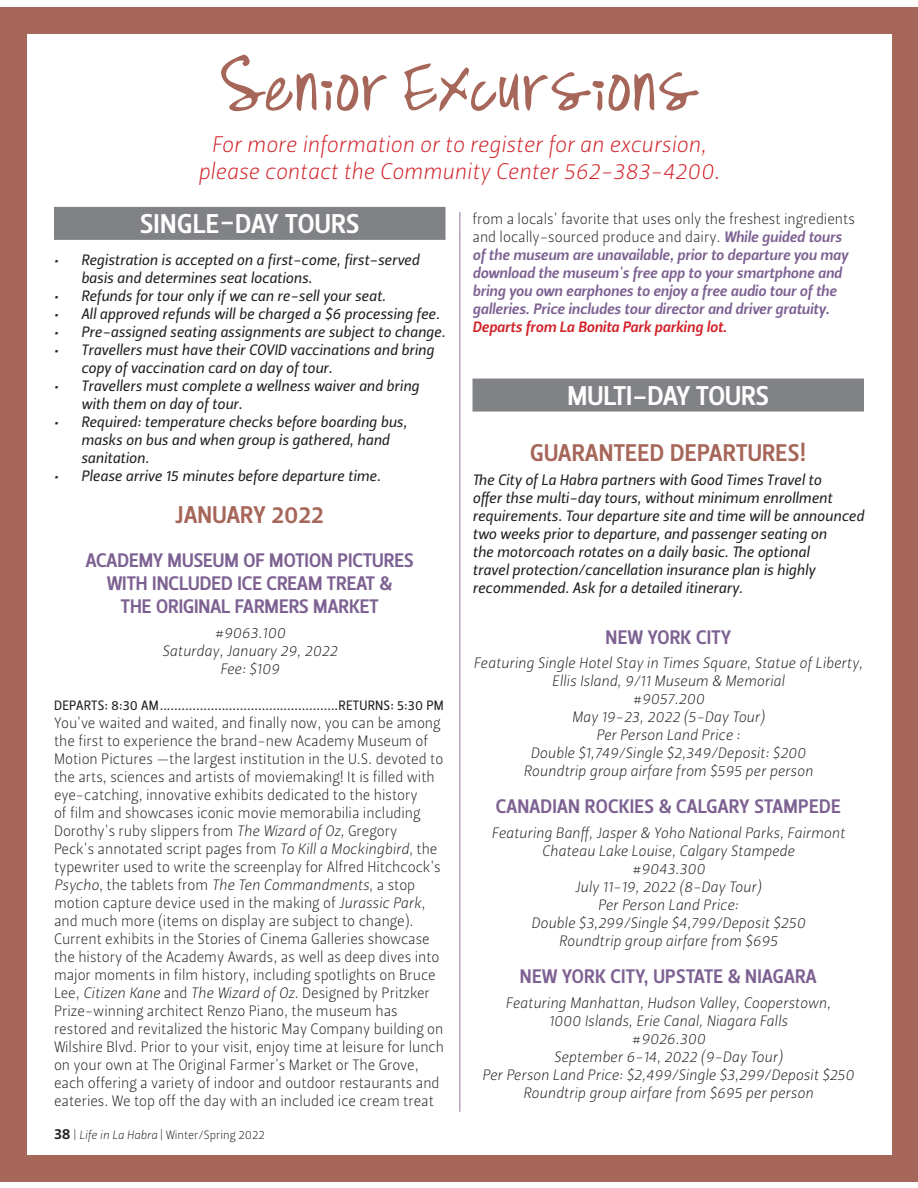
<style>
.page{position:relative;width:918px;height:1188px;background:#fff}
.page>*{position:absolute;margin:0;border:0;box-sizing:border-box;transform-origin:0 0}
.t1{font:72px "High Strung";color:#a66659}
.t2{font:27px "Leitura Sans Grot 3";color:#fff}
.t3{font:24px "Leitura Sans Grot 3";letter-spacing:.015em;color:#a66659}
.t4{font:22.5px/27px "Leitura Sans Italic 1";color:#d2232a;text-align:center}
.t5{font:19.5px/23.4px "Leitura Sans Grot 3";color:#7d6192;text-align:center}
.t6{font:15px/18px "Leitura Sans Grot 1";color:#231f20}
.t7{font:15px/18px "Leitura Sans Italic 2";color:#231f20}
.t8{font:15px/18px "Leitura Sans Italic 1";color:#231f20;text-align:center}
.t9{font:15px/18px "Leitura Sans Italic 3";color:#7d6192}
.t10{font:15px "Leitura Sans Italic 3";color:#d2232a}
.t11{font:13.5px "Leitura Sans Grot 2";letter-spacing:.015em;color:#231f20}
.t12{font:12px "Leitura Sans Grot 1";color:#231f20}
.s1{font-family:"Leitura Sans Italic 1"}
.s2{font-family:"Leitura Sans Grot 1"}
.s3{font-family:"Leitura Sans Grot 3";font-size:15px}
.s4{font-family:"Leitura Sans Italic 3";color:#7d6192}
</style>
<div class="page">
<div style="left:0;top:7px;width:918px;height:1174px;background:linear-gradient(to right,#a66659,#a66659)"></div>
<div style="left:27px;top:34px;width:864px;height:1120px;background:#fff"></div>
<div style="left:54px;top:207px;width:392px;height:33px;background:#808285"></div>
<div style="left:473px;top:379px;width:391px;height:33px;background:#808285"></div>
<svg style="left:459px;top:212px;width:2px;height:900px"></svg>
<h1 class="t1" style="left:218px;top:44px;width:483px">Senior Excursions</h1>
<h3 class="t4" style="left:198px;top:133px;width:523px">For more information or to register for an excursion, please contact the Community Center 562-383-4200.</h3>
<h2 class="t2" style="left:140px;top:212px;width:221px">SINGLE-DAY TOURS</h2>
<p class="t7" style="left:81px;top:252px;width:340px;text-indent:-27px">• Registration is accepted on a first-come, first-served basis and determines seat locations.</p>
<p class="t7" style="left:54px;top:288px;width:333px">• Refunds for tour only if we can re-sell your seat.</p>
<p class="t7" style="left:54px;top:306px;width:387px">• All approved refunds will be charged a $6 processing fee.</p>
<p class="t7" style="left:54px;top:324px;width:393px">• Pre-assigned seating assignments are subject to change.</p>
<p class="t7" style="left:81px;top:342px;width:355px;text-indent:-27px">• Travellers must have their COVID vaccinations and bring copy of vaccination card on day of tour.</p>
<p class="t7" style="left:81px;top:378px;width:340px;text-indent:-27px">• Travellers must complete a wellness waiver and bring with them on day of tour.</p>
<p class="t7" style="left:81px;top:414px;width:328px;text-indent:-27px">• Required: temperature checks before boarding bus, masks on bus and when group is gathered, hand sanitation.</p>
<p class="t7" style="left:54px;top:468px;width:328px">• Please arrive 15 minutes before departure time.</p>
<h3 class="t3" style="left:176px;top:504px;width:150px">JANUARY 2022</h3>
<h3 class="t5" style="left:86px;top:550px;width:329px">ACADEMY MUSEUM OF MOTION PICTURES<br>WITH INCLUDED ICE CREAM TREAT &amp;<br>THE ORIGINAL FARMERS MARKET</h3>
<p class="t8" style="left:162px;top:625px;width:177px">#9063.100<br>Saturday, January 29, 2022<br>Fee: $109</p>
<p class="t11" style="left:54px;top:700px;width:391px">DEPARTS: 8:30 AM .................................................RETURNS: 5:30 PM</p>
<p class="t6" style="left:54px;top:715px;width:391px">You've waited and waited, and finally now, you can be among the first to experience the brand-new Academy Museum of Motion Pictures —the largest institution in the U.S. devoted to the arts, sciences and artists of moviemaking! It is filled with eye-catching, innovative exhibits dedicated to the history<br>of film and showcases iconic movie memorabilia including Dorothy's ruby slippers from <span class="s1">The Wizard of Oz,</span> Gregory<br>Peck's annotated script pages from <span class="s1">To Kill a Mockingbird</span>, the typewriter used to write the screenplay for Alfred Hitchcock's</p>
<p class="t8" style="left:54px;top:877px;width:363px">Psycho<span class="s2">, the tablets from</span> The Ten Commandments<span class="s2">, a stop</span></p>
<p class="t6" style="left:54px;top:895px;width:392px">motion capture device used in the making of <span class="s1">Jurassic Park</span>, and much more (items on display are subject to change).<br>Current exhibits in the Stories of Cinema Galleries showcase the history of the Academy Awards, as well as deep dives into major moments in film history, including spotlights on Bruce Lee, <span class="s1">Citizen Kane</span> and <span class="s1">The Wizard of Oz</span>. Designed by Pritzker Prize-winning architect Renzo Piano, the museum has restored and revitalized the historic May Company building on Wilshire Blvd. Prior to your visit, enjoy time at leisure for lunch on your own at The Original Farmer's Market or The Grove, each offering a variety of indoor and outdoor restaurants and eateries. We top off the day with an included ice cream treat</p>
<p class="t12" style="left:54px;top:1130px;width:212px"><span class="s3">38</span> | <span class="s1">Life in La Habra</span> | Winter/Spring 2022</p>
<p class="t6" style="left:473px;top:211px;width:384px">from a locals' favorite that uses only the freshest ingredients and locally-sourced produce and dairy. <span class="s4">While guided tours</span></p>
<p class="t9" style="left:473px;top:247px;width:377px">of the museum are unavailable, prior to departure you may download the museum's free app to your smartphone and bring you own earphones to enjoy a free audio tour of the galleries. Price includes tour director and driver gratuity.</p>
<p class="t10" style="left:473px;top:320px;width:256px">Departs from La Bonita Park parking lot.</p>
<h2 class="t2" style="left:567px;top:384px;width:203px">MULTI-DAY TOURS</h2>
<h3 class="t3" style="left:530px;top:442px;width:278px">GUARANTEED DEPARTURES!</h3>
<p class="t7" style="left:473px;top:473px;width:393px">The City of La Habra partners with Good Times Travel to<br>offer thse multi-day tours, without minimum enrollment requirements. Tour departure site and time will be announced two weeks prior to departure, and passenger seating on<br>the motorcoach rotates on a daily basic. The optional<br>travel protection/cancellation insurance plan is highly recommended. Ask for a detailed itinerary.</p>
<h3 class="t5" style="left:606px;top:627px;width:127px">NEW YORK CITY</h3>
<p class="t8" style="left:473px;top:656px;width:391px">Featuring Single Hotel Stay in Times Square, Statue of Liberty, Ellis Island, 9/11 Museum &amp; Memorial<br>#9057.200<br>May 19-23, 2022 (5-Day Tour)<br>Per Person Land Price :<br>Double $1,749/Single $2,349/Deposit: $200<br>Roundtrip group airfare from $595 per person</p>
<h3 class="t5" style="left:496px;top:797px;width:347px">CANADIAN ROCKIES &amp; CALGARY STAMPEDE</h3>
<p class="t8" style="left:492px;top:825px;width:355px">Featuring Banff, Jasper &amp; Yoho National Parks, Fairmont Chateau Lake Louise, Calgary Stampede<br>#9043.300<br>July 11-19, 2022 (8-Day Tour)<br>Per Person Land Price:<br>Double $3,299/Single $4,799/Deposit $250<br>Roundtrip group airfare from $695</p>
<h3 class="t5" style="left:520px;top:966px;width:298px">NEW YORK CITY, UPSTATE &amp; NIAGARA</h3>
<p class="t8" style="left:482px;top:995px;width:374px">Featuring Manhattan, Hudson Valley, Cooperstown,<br>1000 Islands, Erie Canal, Niagara Falls<br>#9026.300<br>September 6-14, 2022 (9-Day Tour)<br>Per Person Land Price: $2,499/Single $3,299/Deposit $250<br>Roundtrip group airfare from $695 per person</p>
</div>
